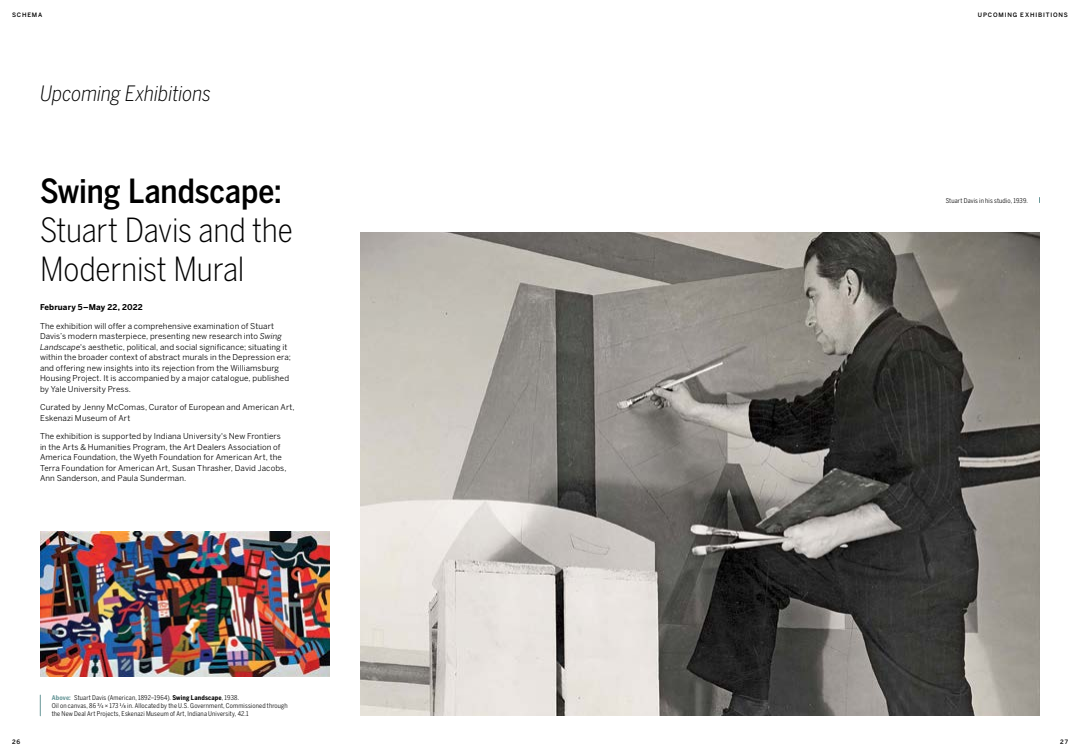
<style>
.page{position:relative;width:1080px;height:756px;background:#fff}
.page>*{position:absolute;margin:0;border:0;box-sizing:border-box;transform-origin:0 0}
.Article_-_H1_reduced{font:300 33px/39px "Benton Sans Cond";letter-spacing:-.01em;color:#000}
.Upcoming_Exhibitions{font:italic 300 21px "Benton Sans Cond";letter-spacing:-.005em;color:#000}
.Article_-_P{font:8px/10.5px "Benton Sans";letter-spacing:.015em;color:#000}
.Article_-_P-2{font:700 8px "Benton Sans";letter-spacing:.015em;color:#000}
.Image_Caption_-_L_Al{font:6.5px/7.8px "Benton Sans Cond";letter-spacing:.02em;color:#000}
.Image_Caption_-_R_Al{font:6.5px "Benton Sans Cond";letter-spacing:.02em;color:#000}
.t1{font:500 6px "Benton Sans";letter-spacing:.14em;color:#000}
.s1{font-weight:500}
.s2{font-style:italic}
.s3{font-weight:700;color:#679798}
.s4{font-weight:700}
</style>
<div class="page">
<img style="left:360px;top:233px;width:680px;height:483px">
<img style="left:40px;top:532px;width:290px;height:144px">
<svg style="left:40px;top:695px;width:1px;height:21px"></svg>
<p class="t1" style="left:12px;top:11px;width:11px">SCHEM</p>
<p class="t1" style="left:38px;top:11px;width:6px">A</p>
<p class="Upcoming_Exhibitions" style="left:40px;top:80px;width:173px">Upcoming Exhibitions</p>
<h1 class="Article_-_H1_reduced" style="left:40px;top:171px;width:254px"><span class="s1">Swing Landscape:<br></span>Stuart Davis and the<br>Modernist Mural</h1>
<p class="Article_-_P-2" style="left:40px;top:302px;width:104px">February 5–May 22, 2022</p>
<p class="Article_-_P" style="left:40px;top:320px;width:253px">The exhibition will offer a comprehensive examination of Stuart Davis’s modern masterpiece, presenting new research into <span class="s2">Swing Landscape</span>'s aesthetic, political, and social significance; situating it within the broader context of abstract murals in the Depression era; and offering new insights into its rejection from the Williamsburg Housing Project. It is accompanied by a major catalogue, published by Yale University Press.</p>
<p class="Article_-_P" style="left:40px;top:402px;width:256px">Curated by Jenny McComas, Curator of European and American Art,<br>Eskenazi Museum of Art</p>
<p class="Article_-_P" style="left:40px;top:431px;width:248px">The exhibition is supported by Indiana University's New Frontiers in the Arts &amp; Humanities Program, the Art Dealers Association of America Foundation, the Wyeth Foundation for American Art, the Terra Foundation for American Art, Susan Thrasher, David Jacobs, Ann Sanderson, and Paula Sunderman.</p>
<p class="t1" style="left:12px;top:738px;width:10px">26</p>
<p class="Image_Caption_-_L_Al" style="left:52px;top:694px;width:238px"><span class="s3">Above:</span> Stuart Davis (American, 1892–1964). <span class="s4">Swing Landscape</span>, 1938.<br>Oil on canvas, 86 3/4 × 173 1/8 in. Allocated by the U.S. Government, Commissioned through the New Deal Art Projects, Eskenazi Museum of Art, Indiana University, 42.1</p>
<p class="t1" style="left:978px;top:11px;width:91px">U PCOMING EXHIBITIONS</p>
<p class="Image_Caption_-_R_Al" style="left:946px;top:196px;width:84px">Stuart Davis in his studio, 1939.</p>
<p class="t1" style="left:1060px;top:738px;width:9px">27</p>
</div>
